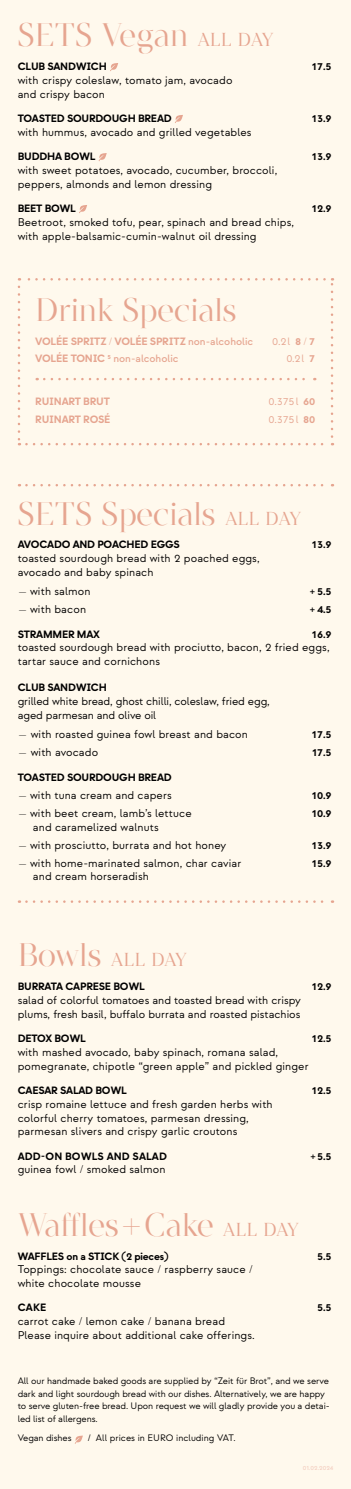
<style>
.page{position:relative;width:351px;height:1489px;background:#fff}
.page>*{position:absolute;margin:0;border:0;box-sizing:border-box;transform-origin:0 0}
.t1{font:32.5px "Argesta Hairline";color:#e6a590}
.t2{font:18.75px "Argesta Headline";letter-spacing:-.04em;color:#e6a590}
.t3{font:11.25px/13.8px "Strawford";letter-spacing:.01em;color:#000}
.t4{font:11.25px/13.8px "Strawford";letter-spacing:-.01em;color:#000}
.t5{font:700 10.62px "Strawford";letter-spacing:-.02em;color:#000}
.t6{font:700 10.62px "Strawford";letter-spacing:-.02em;color:#e6a590}
.t7{font:10.62px "Strawford";letter-spacing:.035em;color:#e6a590}
.t8{font:500 10.62px "Strawford";color:#e6a590}
.t9{font:700 10.62px "Strawford";letter-spacing:.01em;color:#000}
.t10{font:9.38px/12.5px "Strawford";letter-spacing:-.01em;color:#000}
.t11{font:500 6.25px "Strawford";letter-spacing:.01em;color:#f4cfc1}
.s1{font-family:"Argesta Headline";font-size:18.75px}
.s2{font-weight:300}
.s3{font-weight:500}
.s4{font-weight:700}
.s5{font-family:"Brandon Grotesque";font-weight:300}
.s6{font-family:"Argesta Hairline";font-size:32.5px}
.s7{font-family:"Argesta Headline"}
</style>
<div class="page">
<div style="left:0;top:0;width:351px;height:1488px;background:#fff9ed"></div>
<svg style="left:75px;top:1435px;width:8px;height:8px"></svg>
<svg style="left:110px;top:63px;width:8px;height:8px"></svg>
<svg style="left:175px;top:115px;width:8px;height:8px"></svg>
<svg style="left:98px;top:153px;width:9px;height:8px"></svg>
<svg style="left:79px;top:205px;width:8px;height:8px"></svg>
<svg style="left:18px;top:287px;width:2px;height:158px"></svg>
<svg style="left:26px;top:443px;width:307px;height:2px"></svg>
<svg style="left:331px;top:278px;width:2px;height:158px"></svg>
<svg style="left:19px;top:278px;width:305px;height:2px"></svg>
<svg style="left:44px;top:378px;width:271px;height:2px"></svg>
<svg style="left:26px;top:484px;width:307px;height:2px"></svg>
<svg style="left:26px;top:900px;width:307px;height:2px"></svg>
<h1 class="t1" style="left:18px;top:16px;width:257px">SETS Vegan <span class="s1">ALL DAY</span></h1>
<p class="t5" style="left:18px;top:60px;width:91px">CLUB SANDWICH</p>
<p class="t5" style="left:311px;top:60px;width:22px">17.5</p>
<p class="t3" style="left:18px;top:73px;width:216px">with crispy coleslaw, tomato jam, avocado and crispy bacon</p>
<p class="t5" style="left:18px;top:112px;width:155px">TOASTED SOURDOUGH BREAD</p>
<p class="t5" style="left:311px;top:112px;width:22px">13.9</p>
<p class="t3" style="left:18px;top:125px;width:235px">with hummus, avocado and grilled vegetables</p>
<p class="t5" style="left:18px;top:150px;width:79px">BUDDHA BOWL</p>
<p class="t5" style="left:311px;top:150px;width:22px">13.9</p>
<p class="t3" style="left:18px;top:163px;width:261px">with sweet potatoes, avocado, cucumber, broccoli, peppers, almonds and lemon dressing</p>
<p class="t5" style="left:18px;top:202px;width:60px">BEET BOWL</p>
<p class="t5" style="left:311px;top:202px;width:22px">12.9</p>
<p class="t3" style="left:18px;top:215px;width:278px">Beetroot, smoked tofu, pear, spinach and bread chips, with apple-balsamic-cumin-walnut oil dressing</p>
<h1 class="t1" style="left:35px;top:292px;width:203px">Drink Specials</h1>
<p class="t6" style="left:35px;top:334px;width:219px">VOLÉE SPRITZ <span class="s2">/</span> VOLÉE SPRITZ <span class="s3">non-alcoholic</span></p>
<p class="t7" style="left:272px;top:334px;width:44px">0.2l <span class="s4">8</span> <span class="s2">/</span> <span class="s4">7</span></p>
<p class="t8" style="left:35px;top:352px;width:145px"><span class="s4">VOLÉE TONIC</span> <sup>5</sup> non-alcoholic</p>
<p class="t7" style="left:286px;top:352px;width:30px">0.2l <span class="s4">7</span></p>
<p class="t6" style="left:35px;top:395px;width:76px">RUINART BRUT</p>
<p class="t7" style="left:268px;top:395px;width:48px">0.375l <span class="s4">60</span></p>
<p class="t6" style="left:35px;top:413px;width:77px">RUINART ROSÉ</p>
<p class="t7" style="left:268px;top:413px;width:48px">0.375l <span class="s4">80</span></p>
<h1 class="t1" style="left:18px;top:495px;width:285px">SETS Specials <span class="s1">ALL DAY</span></h1>
<p class="t5" style="left:18px;top:538px;width:164px">AVOCADO AND POACHED EGGS</p>
<p class="t5" style="left:311px;top:538px;width:22px">13.9</p>
<p class="t3" style="left:18px;top:551px;width:243px">toasted sourdough bread with 2 poached eggs, avocado and baby spinach</p>
<p class="t3" style="left:18px;top:584px;width:74px"><span class="s5">—</span> with salmon</p>
<p class="t5" style="left:310px;top:584px;width:23px">+ 5.5</p>
<p class="t3" style="left:18px;top:602px;width:70px"><span class="s5">—</span> with bacon</p>
<p class="t5" style="left:310px;top:602px;width:23px">+ 4.5</p>
<p class="t5" style="left:18px;top:627px;width:84px">STRAMMER MAX</p>
<p class="t5" style="left:311px;top:627px;width:22px">16.9</p>
<p class="t3" style="left:18px;top:641px;width:313px">toasted sourdough bread with prociutto, bacon, 2 fried eggs, tartar sauce and cornichons</p>
<p class="t5" style="left:18px;top:681px;width:91px">CLUB SANDWICH</p>
<p class="t4" style="left:18px;top:694px;width:254px">grilled white bread, ghost chilli, coleslaw, fried egg, aged parmesan and olive oil</p>
<p class="t3" style="left:18px;top:727px;width:232px"><span class="s5">—</span> with roasted guinea fowl breast and bacon</p>
<p class="t5" style="left:311px;top:727px;width:22px">17.5</p>
<p class="t3" style="left:18px;top:745px;width:82px"><span class="s5">—</span> with avocado</p>
<p class="t5" style="left:311px;top:745px;width:22px">17.5</p>
<p class="t5" style="left:18px;top:770px;width:155px">TOASTED SOURDOUGH BREAD</p>
<p class="t3" style="left:18px;top:788px;width:155px"><span class="s5">—</span> with tuna cream and capers</p>
<p class="t5" style="left:311px;top:788px;width:22px">10.9</p>
<p class="t3" style="left:18px;top:806px;width:175px"><span class="s5">—</span> with beet cream, lamb’s lettuce</p>
<p class="t5" style="left:311px;top:806px;width:22px">10.9</p>
<p class="t3" style="left:33px;top:820px;width:127px">and caramelized walnuts</p>
<p class="t3" style="left:18px;top:838px;width:210px"><span class="s5">—</span> with prosciutto, burrata and hot honey</p>
<p class="t5" style="left:311px;top:838px;width:22px">13.9</p>
<p class="t3" style="left:18px;top:856px;width:225px"><span class="s5">—</span> with home-marinated salmon, char caviar</p>
<p class="t5" style="left:311px;top:856px;width:22px">15.9</p>
<p class="t3" style="left:33px;top:869px;width:117px">and cream horseradish</p>
<h2 class="t2" style="left:18px;top:948px;width:171px"><span class="s6">Bowls</span> ALL DAY</h2>
<p class="t5" style="left:18px;top:980px;width:128px">BURRATA CAPRESE BOWL</p>
<p class="t5" style="left:311px;top:980px;width:22px">12.9</p>
<p class="t3" style="left:18px;top:993px;width:285px">salad of colorful tomatoes and toasted bread with crispy plums, fresh basil, buffalo burrata and roasted pistachios</p>
<p class="t5" style="left:18px;top:1031px;width:70px">DETOX BOWL</p>
<p class="t5" style="left:311px;top:1031px;width:22px">12.5</p>
<p class="t3" style="left:18px;top:1045px;width:292px">with mashed avocado, baby spinach, romana salad, pomegranate, chipotle “green apple” and pickled ginger</p>
<p class="t5" style="left:18px;top:1083px;width:110px">CAESAR SALAD BOWL</p>
<p class="t5" style="left:311px;top:1083px;width:22px">12.5</p>
<p class="t3" style="left:18px;top:1097px;width:256px">crisp romaine lettuce and fresh garden herbs with colorful cherry tomatoes, parmesan dressing, parmesan slivers and crispy garlic croutons</p>
<p class="t9" style="left:18px;top:1149px;width:151px">ADD-ON BOWLS AND SALAD</p>
<p class="t5" style="left:311px;top:1149px;width:22px">+ 5.5</p>
<p class="t3" style="left:18px;top:1162px;width:149px">guinea fowl <span class="s2">/</span> smoked salmon</p>
<h1 class="t1" style="left:18px;top:1206px;width:283px">Waffles<span class="s7">+</span>Cake <span class="s1">ALL DAY</span></h1>
<p class="t5" style="left:18px;top:1249px;width:152px">WAFFLES on a STICK (2 pieces)</p>
<p class="t5" style="left:317px;top:1249px;width:16px">5.5</p>
<p class="t3" style="left:18px;top:1262px;width:236px">Toppings: chocolate sauce <span class="s2">/</span> raspberry sauce <span class="s2">/ </span>white chocolate mousse</p>
<p class="t5" style="left:18px;top:1301px;width:30px">CAKE</p>
<p class="t5" style="left:317px;top:1301px;width:16px">5.5</p>
<p class="t3" style="left:18px;top:1314px;width:238px">carrot cake <span class="s2">/</span> lemon cake <span class="s2">/</span> banana bread<br>Please inquire about additional cake offerings.</p>
<p class="t10" style="left:18px;top:1374px;width:313px">All our handmade baked goods are supplied by “Zeit für Brot”, and we serve dark and light sourdough bread with our dishes. Alternatively, we are happy to serve gluten-free bread. Upon request we will gladly provide you a detai&shy;led list of allergens.</p>
<p class="t10" style="left:18px;top:1431px;width:55px">Vegan dishes</p>
<p class="t10" style="left:88px;top:1431px;width:149px">/ All prices in EURO including VAT.</p>
<p class="t11" style="left:303px;top:1463px;width:32px">01.02.2024</p>
</div>
